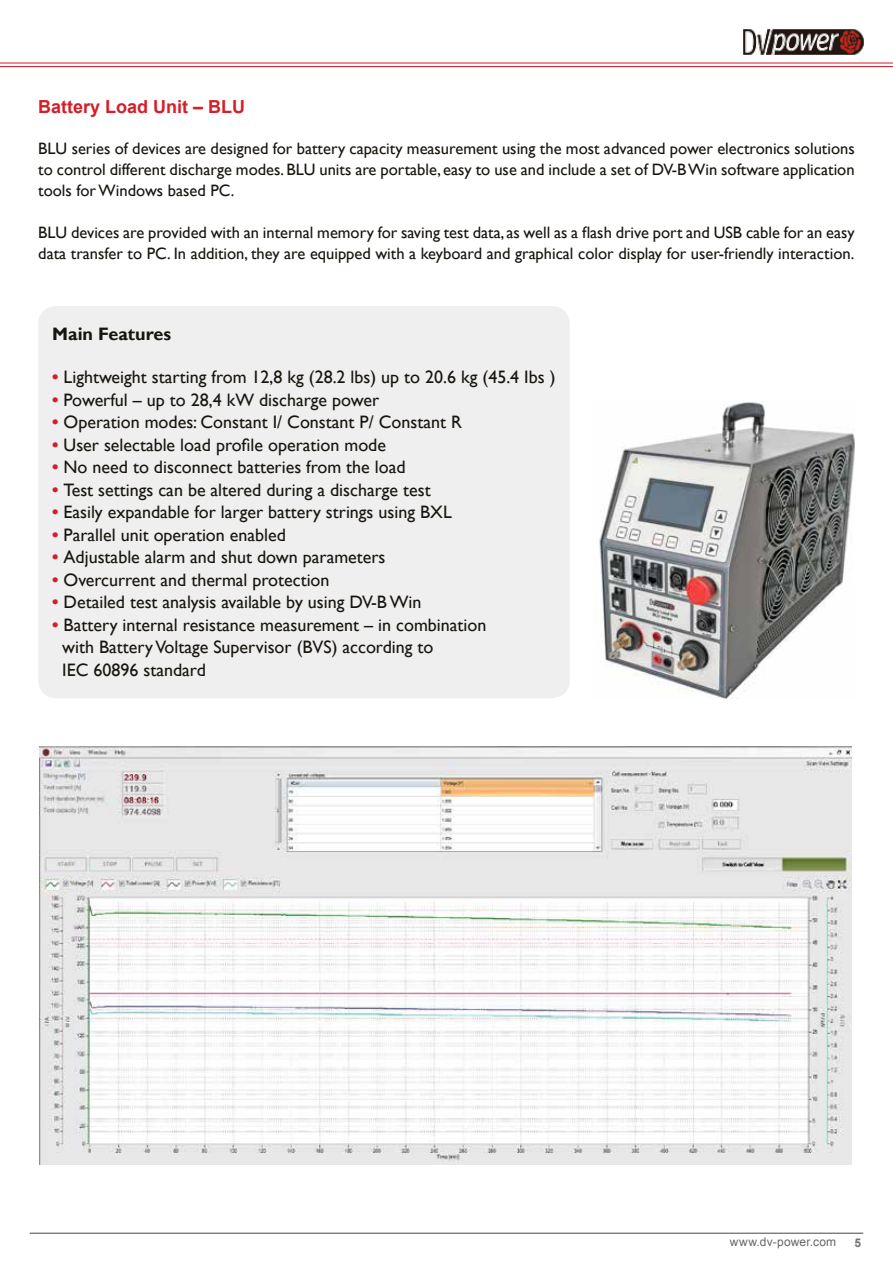
<style>
.page{position:relative;width:893px;height:1263px;background:#fff}
.page>*{position:absolute;margin:0;border:0;box-sizing:border-box;transform-origin:0 0}
.t1{font:18px/22.5px "Gill Sans";color:#18150f}
.t2{font:700 18px "Arial";color:#d41e28}
.t3{font:700 18px "Gill Sans";color:#18150f}
.t4{font:16.5px/21px "Gill Sans";color:#18150f;text-align:justify}
.t5{font:12px "Arial";letter-spacing:.015em;color:#656664}
.t6{font:700 12px "Arial";color:#717270}
.s1{font-weight:700;color:#d41e28}
</style>
<div class="page">
<img style="left:744px;top:30px;width:119px;height:25px">
<hr style="left:30px;top:1232px;width:833px;height:2px;background:#646565">
<hr style="left:0;top:63px;width:893px;height:1px;background:#d41e28">
<hr style="left:0;top:66px;width:893px;height:1px;background:#d41e28">
<div style="left:38px;top:306px;width:532px;height:392px;background:#efefef;border-radius:18px"></div>
<img style="left:599px;top:402px;width:256px;height:296px">
<img style="left:40px;top:747px;width:811px;height:418px">
<p class="t2" style="left:38px;top:95px;width:209px">Battery Load Unit – BLU</p>
<p class="t4" style="left:38px;top:138px;width:818px">BLU series of devices are designed for battery capacity measurement using the most advanced power electronics solutions to control different discharge modes. BLU units are portable, easy to use and include a set of DV-B Win software application tools for Windows based PC.</p>
<p class="t4" style="left:38px;top:222px;width:818px">BLU devices are provided with an internal memory for saving test data, as well as a flash drive port and USB cable for an easy data transfer to PC. In addition, they are equipped with a keyboard and graphical color display for user-friendly interaction.</p>
<p class="t3" style="left:52px;top:323px;width:120px">Main Features</p>
<p class="t1" style="left:52px;top:366px;width:505px"><span class="s1">•</span> Lightweight starting from 12,8 kg (28.2 lbs) up to 20.6 kg (45.4 Ibs )</p>
<p class="t1" style="left:52px;top:389px;width:329px"><span class="s1">•</span> Powerful – up to 28,4 kW discharge power</p>
<p class="t1" style="left:52px;top:411px;width:411px"><span class="s1">•</span> Operation modes: Constant I/ Constant P/ Constant R</p>
<p class="t1" style="left:52px;top:434px;width:335px"><span class="s1">•</span> User selectable load profile operation mode</p>
<p class="t1" style="left:52px;top:456px;width:355px"><span class="s1">•</span> No need to disconnect batteries from the load</p>
<p class="t1" style="left:52px;top:479px;width:380px"><span class="s1">•</span> Test settings can be altered during a discharge test</p>
<p class="t1" style="left:52px;top:501px;width:401px"><span class="s1">•</span> Easily expandable for larger battery strings using BXL</p>
<p class="t1" style="left:52px;top:524px;width:235px"><span class="s1">•</span> Parallel unit operation enabled</p>
<p class="t1" style="left:52px;top:546px;width:335px"><span class="s1">•</span> Adjustable alarm and shut down parameters</p>
<p class="t1" style="left:52px;top:569px;width:279px"><span class="s1">•</span> Overcurrent and thermal protection</p>
<p class="t1" style="left:52px;top:591px;width:371px"><span class="s1">•</span> Detailed test analysis available by using DV-B Win</p>
<p class="t1" style="left:62px;top:614px;width:426px;text-indent:-10px"><span class="s1">•</span> Battery internal resistance measurement – in combination with Battery Voltage Supervisor (BVS) according to<br>IEC 60896 standard</p>
<p class="t5" style="left:730px;top:1234px;width:108px">www.dv-power.com</p>
<p class="t6" style="left:854px;top:1234px;width:8px">5</p>
</div>
